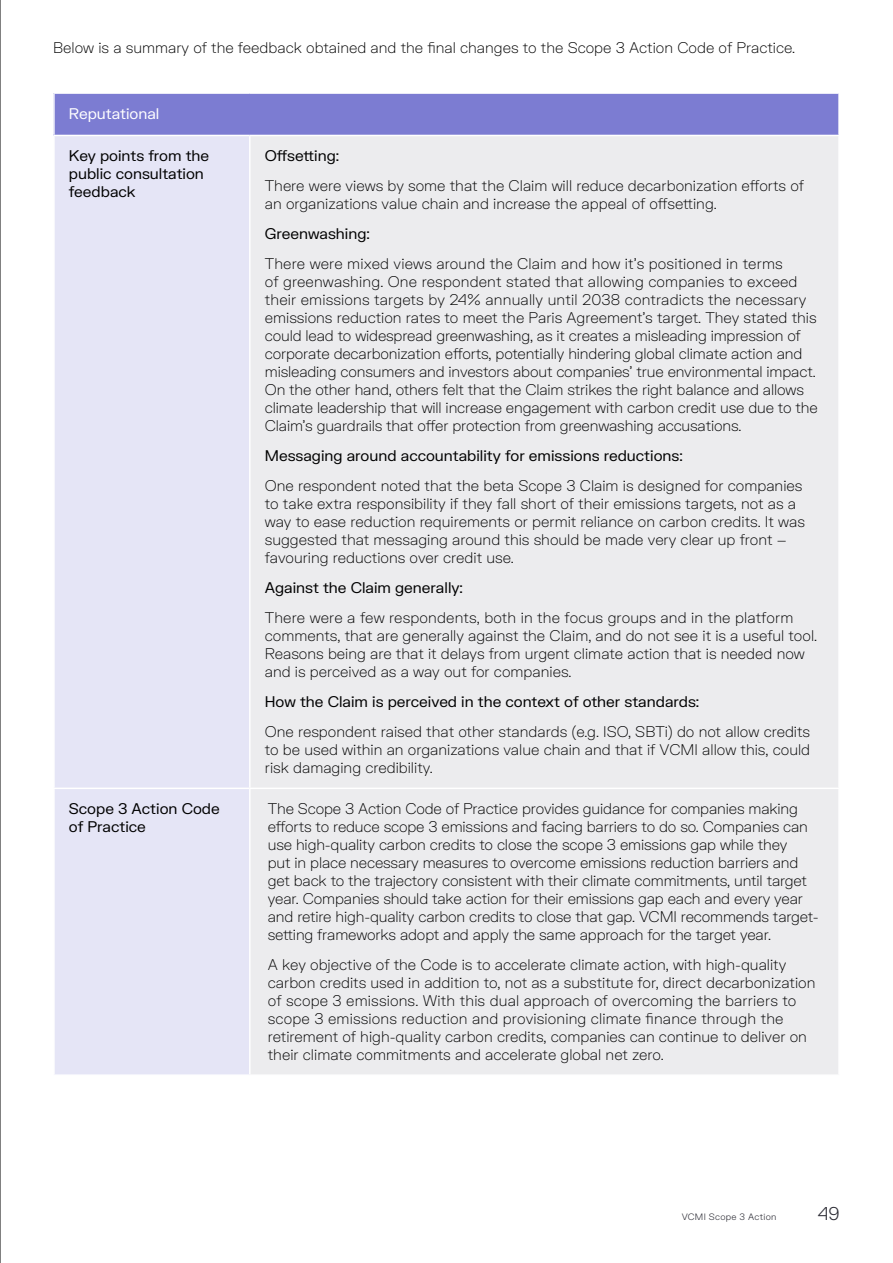
<style>
.page{position:relative;width:893px;height:1263px;background:#fff}
.page>*{position:absolute;margin:0;border:0;box-sizing:border-box;transform-origin:0 0}
.t1{font:300 18px "FK Grotesk";color:#2d2d36}
.t2{font:100 15px/18px "FK Grotesk";color:#000}
.t3{font:15px/18px "FK Grotesk";color:#000}
.t4{font:15px "FK Grotesk";color:#fff}
.t5{font:300 9px "FK Grotesk";letter-spacing:.03em;color:#2d2d36}
</style>
<div class="page">
<div style="left:54px;top:93px;width:785px;height:42px;background:#7c7cd2"></div>
<div style="left:55px;top:136px;width:194px;height:938px;background:#e5e5f6"></div>
<div style="left:251px;top:136px;width:587px;height:938px;background:#ececee"></div>
<hr style="left:53px;top:92px;width:197px;height:2px;background:#fff">
<hr style="left:53px;top:94px;width:2px;height:41px;background:#fff">
<hr style="left:250px;top:92px;width:590px;height:2px;background:#fff">
<hr style="left:838px;top:94px;width:2px;height:41px;background:#fff">
<hr style="left:53px;top:788px;width:197px;height:1px;background:#fff">
<hr style="left:250px;top:788px;width:590px;height:1px;background:#fff">
<hr style="left:0;top:0;width:1px;height:1263px;background:#000">
<p class="t2" style="left:53px;top:38px;width:744px">Below is a summary of the feedback obtained and the final changes to the Scope 3 Action Code of Practice.</p>
<p class="t4" style="left:69px;top:102px;width:92px">Reputational</p>
<p class="t3" style="left:69px;top:146px;width:142px">Key points from the public consultation feedback</p>
<p class="t3" style="left:265px;top:146px;width:76px">Offsetting:</p>
<p class="t2" style="left:265px;top:176px;width:541px">There were views by some that the Claim will reduce decarbonization efforts of an organizations value chain and increase the appeal of offsetting.</p>
<p class="t3" style="left:265px;top:224px;width:107px">Greenwashing:</p>
<p class="t2" style="left:265px;top:254px;width:554px">There were mixed views around the Claim and how it’s positioned in terms<br>of greenwashing. One respondent stated that allowing companies to exceed their emissions targets by 24% annually until 2038 contradicts the necessary emissions reduction rates to meet the Paris Agreement's target. They stated this could lead to widespread greenwashing, as it creates a misleading impression of corporate decarbonization efforts, potentially hindering global climate action and misleading consumers and investors about companies’ true environmental impact.<br>On the other hand, others felt that the Claim strikes the right balance and allows climate leadership that will increase engagement with carbon credit use due to the Claim’s guardrails that offer protection from greenwashing accusations.</p>
<p class="t3" style="left:265px;top:446px;width:419px">Messaging around accountability for emissions reductions:</p>
<p class="t2" style="left:265px;top:476px;width:542px">One respondent noted that the beta Scope 3 Claim is designed for companies to take extra responsibility if they fall short of their emissions targets, not as a way to ease reduction requirements or permit reliance on carbon credits. It was suggested that messaging around this should be made very clear up front – favouring reductions over credit use.</p>
<p class="t3" style="left:265px;top:578px;width:200px">Against the Claim generally:</p>
<p class="t2" style="left:265px;top:608px;width:554px">There were a few respondents, both in the focus groups and in the platform comments, that are generally against the Claim, and do not see it is a useful tool.<br>Reasons being are that it delays from urgent climate action that is needed now and is perceived as a way out for companies.</p>
<p class="t3" style="left:265px;top:692px;width:436px">How the Claim is perceived in the context of other standards:</p>
<p class="t2" style="left:265px;top:722px;width:547px;text-align:justify">One respondent raised that other standards (e.g. ISO, SBTi) do not allow credits to be used within an organizations value chain and that if VCMI allow this, could risk damaging credibility.</p>
<p class="t3" style="left:69px;top:799px;width:152px">Scope 3 Action Code of Practice</p>
<p class="t2" style="left:268px;top:799px;width:552px">The Scope 3 Action Code of Practice provides guidance for companies making efforts to reduce scope 3 emissions and facing barriers to do so. Companies can use high-quality carbon credits to close the scope 3 emissions gap while they<br>put in place necessary measures to overcome emissions reduction barriers and get back to the trajectory consistent with their climate commitments, until target year. Companies should take action for their emissions gap each and every year and retire high-quality carbon credits to close that gap. VCMI recommends target&shy;setting frameworks adopt and apply the same approach for the target year.</p>
<p class="t2" style="left:268px;top:955px;width:549px">A key objective of the Code is to accelerate climate action, with high-quality carbon credits used in addition to, not as a substitute for, direct decarbonization of scope 3 emissions. With this dual approach of overcoming the barriers to scope 3 emissions reduction and provisioning climate finance through the retirement of high-quality carbon credits, companies can continue to deliver on their climate commitments and accelerate global net zero.</p>
<p class="t5" style="left:682px;top:1210px;width:96px">VCMI Scope 3 Action</p>
<p class="t1" style="left:818px;top:1200px;width:24px">49</p>
</div>
